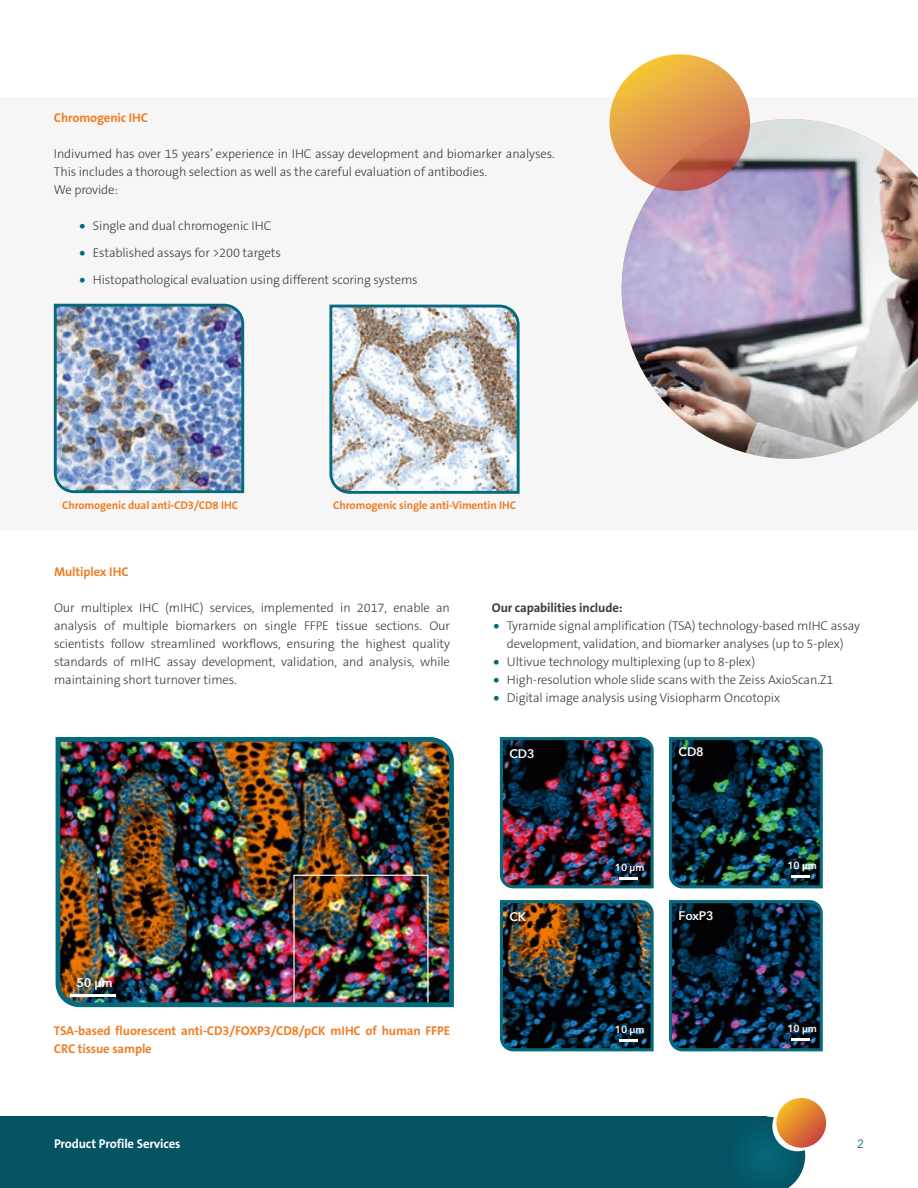
<style>
.page{position:relative;width:918px;height:1188px;background:#fff}
.page>*{position:absolute;margin:0;border:0;box-sizing:border-box;transform-origin:0 0}
.t1{font:300 12.75px/18px "The Sans B3";letter-spacing:-.01em;color:#3b3c43}
.t2{font:700 12.75px/18px "The Sans B7";letter-spacing:-.01em;color:#ef7e26}
.t3{font:700 12.75px "The Sans B7";letter-spacing:-.01em;color:#3a3b43}
.t4{font:700 12.75px "The Sans B7";letter-spacing:-.01em;color:#fff}
.t5{font:600 12.45px "Avenir Next";letter-spacing:-.01em;color:#fff}
.t6{font:12px "Avenir Next";color:#01697c}
.t7{font:700 11.25px "The Sans B7";letter-spacing:-.01em;color:#ef7e26}
.t8{font:600 10.35px "Avenir Next";letter-spacing:-.01em;color:#fff}
.s1{font-family:"The Sans B9";font-weight:900;font-style:italic;color:#01697c}
</style>
<div class="page">
<div style="left:0;top:98px;width:918px;height:433px;background:#f0f0f0"></div>
<div style="left:0;top:1117px;width:766px;height:71px;background:#045464"></div>
<svg style="left:776px;top:1098px;width:50px;height:50px"></svg>
<svg style="left:747px;top:1117px;width:58px;height:71px"></svg>
<img style="left:622px;top:119px;width:296px;height:340px">
<svg style="left:609px;top:54px;width:141px;height:137px;background:#db924d"></svg>
<img style="left:54px;top:303px;width:191px;height:191px">
<img style="left:330px;top:304px;width:190px;height:190px">
<img style="left:55px;top:737px;width:399px;height:271px">
<img style="left:499px;top:737px;width:155px;height:152px">
<img style="left:669px;top:737px;width:154px;height:152px">
<img style="left:499px;top:900px;width:155px;height:152px">
<img style="left:669px;top:900px;width:154px;height:152px">
<p class="t2" style="left:54px;top:109px;width:96px">Chromogenic IHC</p>
<p class="t1" style="left:54px;top:145px;width:502px">Indivumed has over 15 years’ experience in IHC assay development and biomarker analyses.<br>This includes a thorough selection as well as the careful evaluation of antibodies.<br>We provide:</p>
<p class="t1" style="left:79px;top:217px;width:193px"><span class="s1">•</span> Single and dual chromogenic IHC</p>
<p class="t1" style="left:79px;top:244px;width:203px"><span class="s1">•</span> Established assays for &gt;200 targets</p>
<p class="t1" style="left:79px;top:271px;width:340px"><span class="s1">•</span> Histopathological evaluation using different scoring systems</p>
<p class="t7" style="left:62px;top:499px;width:178px">Chromogenic dual anti-CD3/CD8 IHC</p>
<p class="t7" style="left:333px;top:499px;width:184px">Chromogenic single anti-Vimentin IHC</p>
<p class="t2" style="left:54px;top:563px;width:76px">Multiplex IHC</p>
<p class="t1" style="left:54px;top:599px;width:398px;text-align:justify">Our multiplex IHC (mIHC) services, implemented in 2017, enable an analysis of multiple biomarkers on single FFPE tissue sections. Our scientists follow streamlined workflows, ensuring the highest quality standards of mIHC assay development, validation, and analysis, while maintaining short turnover times.</p>
<p class="t5" style="left:76px;top:972px;width:38px">50 µm</p>
<p class="t2" style="left:54px;top:1022px;width:398px">TSA-based fluorescent anti-CD3/FOXP3/CD8/pCK mIHC of human FFPE<br>CRC tissue sample</p>
<p class="t4" style="left:54px;top:1136px;width:128px">Product Profile Services</p>
<p class="t3" style="left:492px;top:601px;width:132px">Our capabilities include:</p>
<p class="t1" style="left:493px;top:617px;width:368px;text-align:center"><span class="s1">•</span> Tyramide signal amplification (TSA) technology-based mIHC assay development, validation, and biomarker analyses (up to 5-plex)</p>
<p class="t1" style="left:493px;top:653px;width:263px"><span class="s1">•</span> Ultivue technology multiplexing (up to 8-plex)</p>
<p class="t1" style="left:493px;top:671px;width:342px"><span class="s1">•</span> High-resolution whole slide scans with the Zeiss AxioScan.Z1</p>
<p class="t1" style="left:493px;top:689px;width:288px"><span class="s1">•</span> Digital image analysis using Visiopharm Oncotopix</p>
<p class="t5" style="left:510px;top:743px;width:27px">CD3</p>
<p class="t5" style="left:510px;top:906px;width:18px">CK</p>
<p class="t5" style="left:679px;top:741px;width:27px">CD8</p>
<p class="t8" style="left:615px;top:858px;width:31px">10 µm</p>
<p class="t5" style="left:679px;top:905px;width:37px">FoxP3</p>
<p class="t8" style="left:615px;top:1021px;width:31px">10 µm</p>
<p class="t8" style="left:787px;top:857px;width:31px">10 µm</p>
<p class="t8" style="left:787px;top:1020px;width:31px">10 µm</p>
<p class="t6" style="left:857px;top:1133px;width:8px">2</p>
</div>
